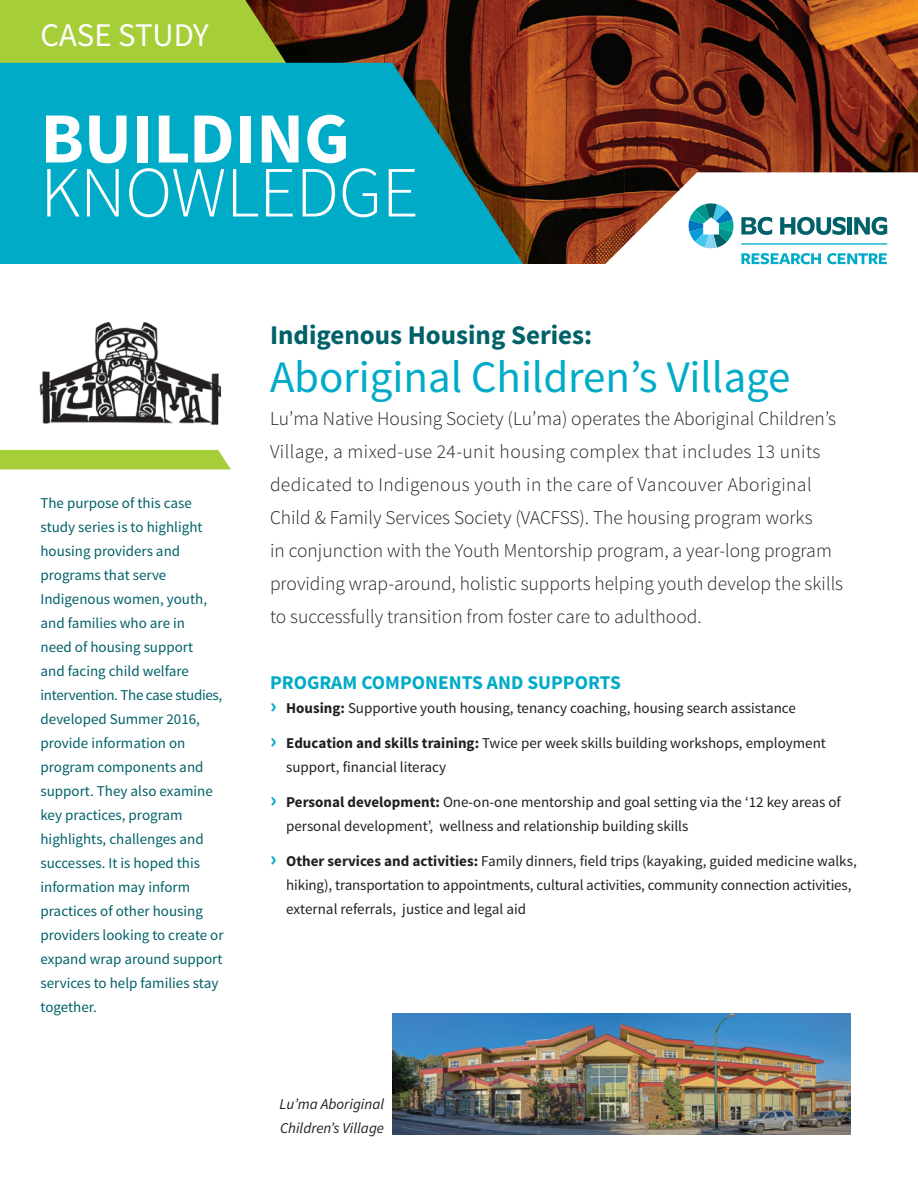
<style>
.page{position:relative;width:918px;height:1188px;background:#fff}
.page>*{position:absolute;margin:0;border:0;box-sizing:border-box;transform-origin:0 0}
.Title_-_Light{font:300 72px "Source Sans Pro";color:#fff}
.Title_-_Bold{font:700 72px "Source Sans Pro";color:#fff}
.t1{font:45px "Source Sans Pro";color:#00abc8}
.Title_-_Light-2{font:33px "Source Sans Pro";color:#fff}
.H-_Series_Title{font:700 27px "Source Sans Pro";color:#006169}
.Intro{font:300 19.5px/33px "Source Sans Pro";color:#231f20}
.t2{font:700 19.5px "Source Sans Pro";color:#00abc8}
.t3{font:15px/24px "Source Sans Pro";color:#231f20}
.Sidebar_Body{font:15px/24px "Source Sans Pro";color:#006169}
.t4{font:italic 15px/24px "Source Sans Pro";color:#231f20}
.s1{font-weight:700;font-size:22.5px;color:#00abc8}
.s2{font-weight:700}
</style>
<div class="page">
<img style="left:323px;top:0;width:595px;height:264px">
<svg style="left:852px;top:80px;width:66px;height:92px"></svg>
<svg style="left:570px;top:172px;width:348px;height:92px"></svg>
<svg style="left:0;top:0;width:323px;height:63px"></svg>
<svg style="left:0;top:63px;width:555px;height:201px;fill:#00abc8"></svg>
<hr style="left:741px;top:243px;width:146px;height:2px;background:#00abc8">
<svg style="left:741px;top:217px;width:31px;height:18px"></svg>
<svg style="left:780px;top:217px;width:66px;height:18px"></svg>
<div style="left:847px;top:217px;width:5px;height:18px;background:#006169"></div>
<svg style="left:854px;top:217px;width:33px;height:18px"></svg>
<svg style="left:689px;top:203px;width:45px;height:45px"></svg>
<svg style="left:741px;top:253px;width:80px;height:11px"></svg>
<svg style="left:827px;top:253px;width:60px;height:11px"></svg>
<img style="left:393px;top:1013px;width:457px;height:121px">
<div style="left:0;top:450px;width:231px;height:19px;background:#a6ce39"></div>
<img style="left:39px;top:323px;width:183px;height:102px">
<p class="Title_-_Light-2" style="left:40px;top:14px;width:170px">CASE STUDY</p>
<p class="Title_-_Bold" style="left:40px;top:92px;width:311px">BUILDING</p>
<p class="Title_-_Light" style="left:40px;top:149px;width:379px">KNOWLEDGE</p>
<p class="Sidebar_Body" style="left:40px;top:491px;width:185px">The purpose of this case study series is to highlight housing providers and programs that serve<br>Indigenous women, youth, and families who are in<br>need of housing support<br>and facing child welfare intervention. The case studies, developed Summer 2016, provide information on program components and support. They also examine key practices, program highlights, challenges and successes. It is hoped this information may inform practices of other housing providers looking to create or expand wrap around support services to help families stay together.</p>
<p class="H-_Series_Title" style="left:270px;top:318px;width:324px">Indigenous Housing Series:</p>
<h1 class="t1" style="left:270px;top:349px;width:522px">Aboriginal Children’s Village</h1>
<p class="Intro" style="left:270px;top:402px;width:575px">Lu’ma Native Housing Society (Lu’ma) operates the Aboriginal Children’s Village, a mixed-use 24-unit housing complex that includes 13 units dedicated to Indigenous youth in the care of Vancouver Aboriginal Child &amp; Family Services Society (VACFSS). The housing program works<br>in conjunction with the Youth Mentorship program, a year-long program providing wrap-around, holistic supports helping youth develop the skills to successfully transition from foster care to adulthood.</p>
<h3 class="t2" style="left:270px;top:670px;width:352px">PROGRAM COMPONENTS AND SUPPORTS</h3>
<p class="t3" style="left:270px;top:697px;width:527px"><span class="s1">›</span> <span class="s2">Housing:</span> Supportive youth housing, tenancy coaching, housing search assistance</p>
<p class="t3" style="left:286px;top:731px;width:541px;text-indent:-16px"><span class="s1">›</span> <span class="s2">Education and skills training:</span> Twice per week skills building workshops, employment support, financial literacy</p>
<p class="t3" style="left:286px;top:790px;width:556px;text-indent:-16px"><span class="s1">›</span> <span class="s2">Personal development:</span> One-on-one mentorship and goal setting via the ‘12 key areas of personal development’, wellness and relationship building skills</p>
<p class="t3" style="left:286px;top:849px;width:572px;text-indent:-16px"><span class="s1">›</span> <span class="s2">Other services and activities:</span> Family dinners, field trips (kayaking, guided medicine walks, hiking), transportation to appointments, cultural activities, community connection activities, external referrals, justice and legal aid</p>
<p class="t4" style="left:280px;top:1092px;width:106px">Lu’ma Aboriginal<br>Children’s Village</p>
</div>
